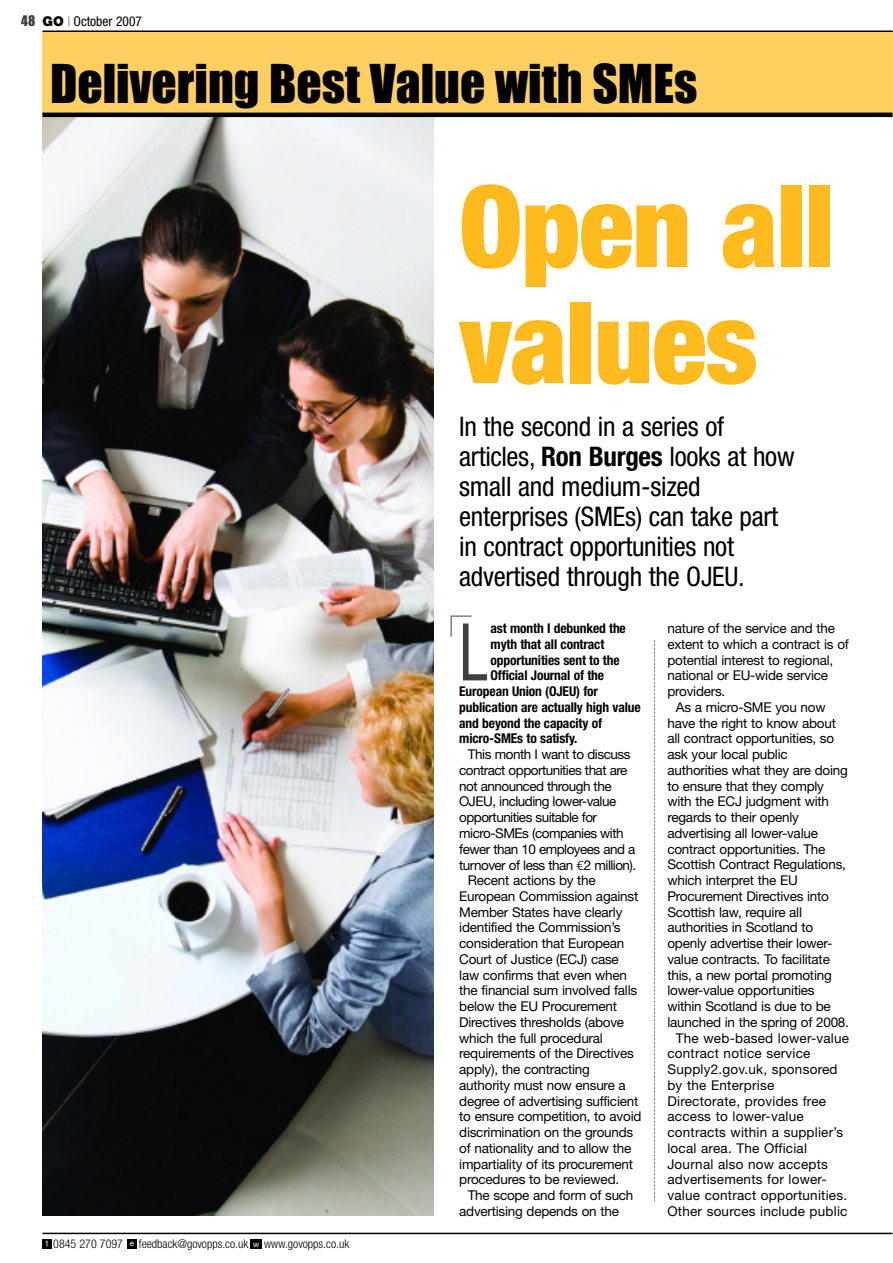
<style>
.page{position:relative;width:893px;height:1263px;background:#fff}
.page>*{position:absolute;margin:0;border:0;box-sizing:border-box;transform-origin:0 0}
.t1{font:900 condensed 113.55px/116.1px "Helvetica Neue";letter-spacing:-.01em;color:#ffba1d}
.t2{font:condensed 79.65px "Helvetica Neue";color:#404040;scale:.8 1}
.t3{font:49.5px "Impact";color:#000}
.t4{font:condensed 27px/30px "Helvetica Neue";letter-spacing:-.01em;color:#000}
.t5{font:13.5px "Helvetica Neue";letter-spacing:-.015em;color:#000}
.t6{font:13.5px "Helvetica Neue";letter-spacing:.015em;color:#000}
.t7{font:700 condensed 13.5px "Helvetica Neue";letter-spacing:-.01em;color:#000}
.t8{font:13.5px "Helvetica Neue";letter-spacing:-.04em;color:#000}
.t9{font:13.5px "Helvetica Neue";letter-spacing:-.035em;color:#000}
.t10{font:condensed 13.5px "Helvetica Neue";color:#000}
.t11{font:300 condensed 12px "Helvetica Neue";color:#000}
.t12{font:8.25px "Helvetica Neue";color:#fff}
.s1{font-family:"Impact";font-stretch:normal;color:#404040}
.s2{font-weight:900;font-stretch:normal}
.s3{color:#808080}
.s4{font-weight:700}
.s5{font-weight:400;font-stretch:normal;font-size:8.25px;color:#fff}
.s6{font-family:"The Sans Mono Euro"}
</style>
<div class="page">
<img style="left:43px;top:117px;width:391px;height:1098px">
<div style="left:43px;top:31px;width:849px;height:85px;background:#ffcf61"></div>
<hr style="left:43px;top:31px;width:850px;height:1px;background:#000">
<hr style="left:43px;top:113px;width:849px;height:4px;background:#000">
<hr style="left:43px;top:1233px;width:849px;height:1px;background:#000">
<div style="left:43px;top:1239px;width:9px;height:9px;background:#000"></div>
<div style="left:251px;top:1239px;width:11px;height:9px;background:#000"></div>
<div style="left:128px;top:1239px;width:9px;height:9px;background:#000"></div>
<svg style="left:654px;top:640px;width:1px;height:562px"></svg>
<svg style="left:450px;top:615px;width:22px;height:22px"></svg>
<p class="t10" style="left:21px;top:17px;width:122px"><span class="s1">48</span> <span class="s2">GO</span> <span class="s3">|</span> October 2007</p>
<h3 class="t3" style="left:50px;top:57px;width:649px">Delivering Best Value with SMEs</h3>
<h1 class="t1" style="left:459px;top:178px;width:376px">Open all values</h1>
<h3 class="t4" style="left:459px;top:414px;width:337px">In the second in a series of articles, <span class="s4">Ron Burges</span> looks at how small and medium-sized enterprises (SMEs) can take part in contract opportunities not advertised through the OJEU.</h3>
<p class="t11" style="left:46px;top:1239px;width:79px"><span class="s5">t</span> 0845 270 7097</p>
<p class="t11" style="left:139px;top:1239px;width:111px">feedback@govopps.co.uk</p>
<p class="t11" style="left:264px;top:1239px;width:87px">www.govopps.co.uk</p>
<p class="t12" style="left:130px;top:1240px;width:6px">e</p>
<p class="t12" style="left:253px;top:1241px;width:8px">w</p>
<h2 class="t2" style="left:459px;top:623px;width:37px">L</h2>
<p class="t7" style="left:491px;top:623px;width:137px">ast month I debunked the</p>
<p class="t7" style="left:491px;top:639px;width:115px">myth that all contract</p>
<p class="t7" style="left:491px;top:655px;width:131px">opportunities sent to the</p>
<p class="t7" style="left:491px;top:671px;width:115px">Official Journal of the</p>
<p class="t7" style="left:459px;top:686px;width:140px">European Union (OJEU) for</p>
<p class="t7" style="left:459px;top:702px;width:183px">publication are actually high value</p>
<p class="t7" style="left:459px;top:718px;width:144px">and beyond the capacity of</p>
<p class="t7" style="left:459px;top:734px;width:120px">micro-SMEs to satisfy.</p>
<p class="t9" style="left:468px;top:749px;width:164px">This month I want to discuss</p>
<p class="t8" style="left:459px;top:765px;width:170px">contract opportunities that are</p>
<p class="t8" style="left:459px;top:781px;width:154px">not announced through the</p>
<p class="t8" style="left:459px;top:797px;width:159px">OJEU, including lower-value</p>
<p class="t8" style="left:459px;top:812px;width:139px">opportunities suitable for</p>
<p class="t8" style="left:459px;top:828px;width:166px">micro-SMEs (companies with</p>
<p class="t8" style="left:459px;top:844px;width:178px">fewer than 10 employees and a</p>
<p class="t8" style="left:459px;top:860px;width:179px">turnover of less than <span class="s6">3</span>2 million).</p>
<p class="t5" style="left:468px;top:875px;width:130px">Recent actions by the</p>
<p class="t5" style="left:459px;top:891px;width:181px">European Commission against</p>
<p class="t5" style="left:459px;top:907px;width:165px">Member States have clearly</p>
<p class="t5" style="left:459px;top:923px;width:163px">identified the Commission’s</p>
<p class="t5" style="left:459px;top:938px;width:167px">consideration that European</p>
<p class="t5" style="left:459px;top:954px;width:161px">Court of Justice (ECJ) case</p>
<p class="t5" style="left:459px;top:970px;width:169px">law confirms that even when</p>
<p class="t5" style="left:459px;top:986px;width:179px">the financial sum involved falls</p>
<p class="t5" style="left:459px;top:1001px;width:159px">below the EU Procurement</p>
<p class="t5" style="left:459px;top:1017px;width:166px">Directives thresholds (above</p>
<p class="t5" style="left:459px;top:1033px;width:145px">which the full procedural</p>
<p class="t5" style="left:459px;top:1049px;width:176px">requirements of the Directives</p>
<p class="t5" style="left:459px;top:1064px;width:132px">apply), the contracting</p>
<p class="t5" style="left:459px;top:1080px;width:168px">authority must now ensure a</p>
<p class="t5" style="left:459px;top:1096px;width:181px">degree of advertising sufficient</p>
<p class="t5" style="left:459px;top:1112px;width:184px">to ensure competition, to avoid</p>
<p class="t5" style="left:459px;top:1127px;width:176px">discrimination on the grounds</p>
<p class="t5" style="left:459px;top:1143px;width:174px">of nationality and to allow the</p>
<p class="t5" style="left:459px;top:1159px;width:175px">impartiality of its procurement</p>
<p class="t5" style="left:459px;top:1175px;width:161px">procedures to be reviewed.</p>
<p class="t5" style="left:468px;top:1190px;width:167px">The scope and form of such</p>
<p class="t5" style="left:459px;top:1206px;width:161px">advertising depends on the</p>
<p class="t5" style="left:667px;top:623px;width:169px">nature of the service and the</p>
<p class="t5" style="left:667px;top:639px;width:183px">extent to which a contract is of</p>
<p class="t5" style="left:667px;top:655px;width:167px">potential interest to regional,</p>
<p class="t5" style="left:667px;top:671px;width:162px">national or EU-wide service</p>
<p class="t5" style="left:667px;top:686px;width:59px">providers.</p>
<p class="t5" style="left:676px;top:702px;width:151px">As a micro-SME you now</p>
<p class="t5" style="left:667px;top:718px;width:170px">have the right to know about</p>
<p class="t5" style="left:667px;top:734px;width:168px">all contract opportunities, so</p>
<p class="t5" style="left:667px;top:749px;width:122px">ask your local public</p>
<p class="t5" style="left:667px;top:765px;width:182px">authorities what they are doing</p>
<p class="t5" style="left:667px;top:781px;width:158px">to ensure that they comply</p>
<p class="t5" style="left:667px;top:797px;width:163px">with the ECJ judgment with</p>
<p class="t5" style="left:667px;top:812px;width:133px">regards to their openly</p>
<p class="t5" style="left:667px;top:828px;width:152px">advertising all lower-value</p>
<p class="t5" style="left:667px;top:844px;width:160px">contract opportunities. The</p>
<p class="t5" style="left:667px;top:860px;width:180px">Scottish Contract Regulations,</p>
<p class="t5" style="left:667px;top:875px;width:132px">which interpret the EU</p>
<p class="t5" style="left:667px;top:891px;width:163px">Procurement Directives into</p>
<p class="t5" style="left:667px;top:907px;width:136px">Scottish law, require all</p>
<p class="t5" style="left:667px;top:923px;width:147px">authorities in Scotland to</p>
<p class="t5" style="left:667px;top:938px;width:166px">openly advertise their lower-</p>
<p class="t5" style="left:667px;top:954px;width:164px">value contracts. To facilitate</p>
<p class="t5" style="left:667px;top:970px;width:166px">this, a new portal promoting</p>
<p class="t5" style="left:667px;top:986px;width:149px">lower-value opportunities</p>
<p class="t5" style="left:667px;top:1001px;width:165px">within Scotland is due to be</p>
<p class="t5" style="left:667px;top:1017px;width:183px">launched in the spring of 2008.</p>
<p class="t6" style="left:676px;top:1033px;width:175px">The web-based lower-value</p>
<p class="t6" style="left:667px;top:1049px;width:145px">contract notice service</p>
<p class="t6" style="left:667px;top:1064px;width:172px">Supply2.gov.uk, sponsored</p>
<p class="t6" style="left:667px;top:1080px;width:108px">by the Enterprise</p>
<p class="t6" style="left:667px;top:1096px;width:160px">Directorate, provides free</p>
<p class="t6" style="left:667px;top:1112px;width:138px">access to lower-value</p>
<p class="t6" style="left:667px;top:1127px;width:177px">contracts within a supplier’s</p>
<p class="t6" style="left:667px;top:1143px;width:141px">local area. The Official</p>
<p class="t6" style="left:667px;top:1159px;width:162px">Journal also now accepts</p>
<p class="t6" style="left:667px;top:1175px;width:161px">advertisements for lower-</p>
<p class="t6" style="left:667px;top:1190px;width:181px">value contract opportunities.</p>
<p class="t6" style="left:667px;top:1206px;width:182px">Other sources include public</p>
</div>
